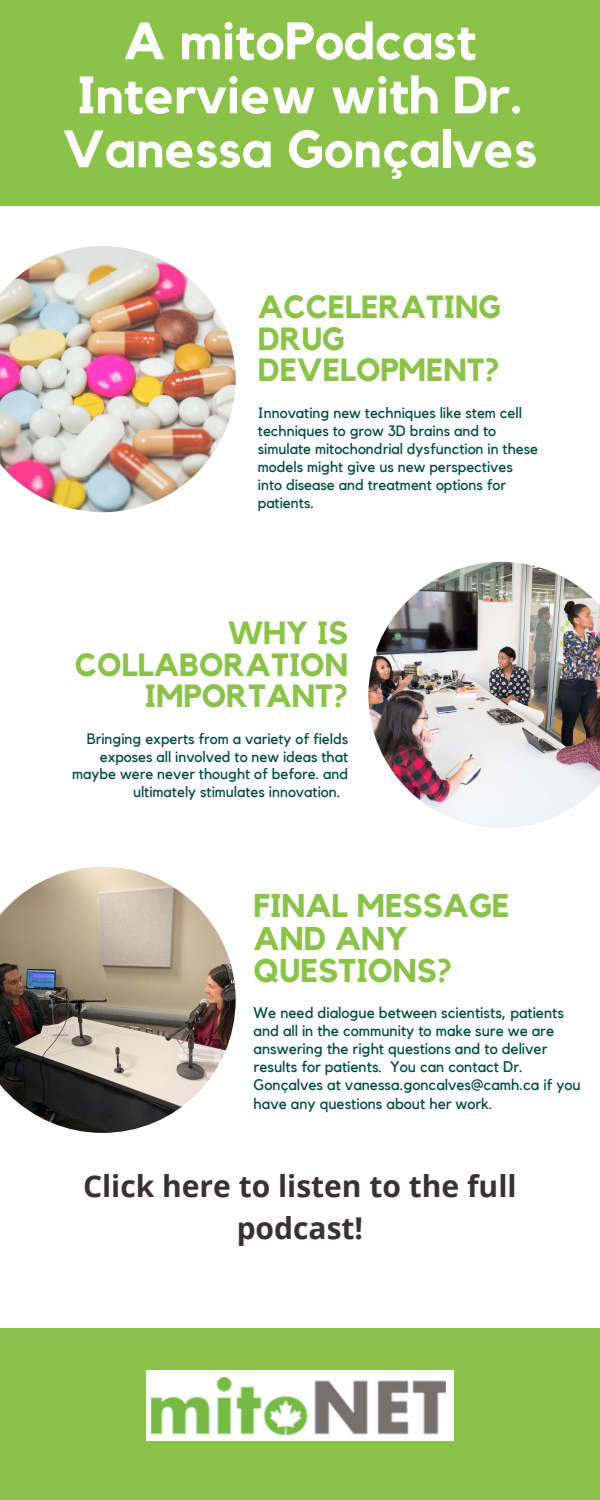
<style>
.page{position:relative;width:600px;height:1500px;background:#fff}
.page>*{position:absolute;margin:0;border:0;box-sizing:border-box;transform-origin:0 0}
.t1{font:700 52px/54px "Kollektif";color:#fff;text-align:center}
.t2{font:700 32.7px/32.6px "Kollektif";color:#8bc34a}
.t3{font:700 32px/31.5px "Kollektif";color:#8bc34a}
.t4{font:700 30px/42px "Open Sans";color:#383232;text-align:center}
.t5{font:15.3px/18.1px "Kollektif";color:#004d40}
.t6{font:15px/18px "Kollektif";color:#004d40}
</style>
<div class="page">
<div style="left:0;top:0;width:600px;height:206px;background:#8bc34a"></div>
<div style="left:0;top:1328px;width:600px;height:172px;background:#8bc34a"></div>
<img style="left:0;top:246px;width:236px;height:266px">
<img style="left:368px;top:562px;width:232px;height:266px">
<img style="left:0;top:867px;width:236px;height:266px">
<img style="left:146px;top:1370px;width:307px;height:70px">
<h1 class="t1" style="left:63px;top:16px;width:476px">A mitoPodcast<br>Interview with Dr.<br>Vanessa Gonçalves</h1>
<h3 class="t3" style="left:258px;top:293px;width:245px">ACCELERATING<br>DRUG<br>DEVELOPMENT?</h3>
<p class="t6" style="left:258px;top:404px;width:282px">Innovating new techniques like stem cell techniques to grow 3D brains and to simulate mitochondrial dysfunction in these models might give us new perspectives into disease and treatment options for patients.</p>
<h3 class="t3" style="left:75px;top:619px;width:275px;text-align:right">WHY IS<br>COLLABORATION<br>IMPORTANT?</h3>
<p class="t6" style="left:87px;top:731px;width:263px">Bringing experts from a variety of fields</p>
<p class="t6" style="left:100px;top:748px;width:250px">exposes all involved to new ideas that</p>
<p class="t6" style="left:72px;top:766px;width:278px">maybe were never thought of before. and</p>
<p class="t6" style="left:133px;top:783px;width:209px">ultimately stimulates innovation.</p>
<h2 class="t2" style="left:254px;top:891px;width:257px">FINAL MESSAGE<br>AND ANY<br>QUESTIONS?</h2>
<p class="t5" style="left:254px;top:1004px;width:329px">We need dialogue between scientists, patients and all in the community to make sure we are answering the right questions and to deliver results for patients. You can contact Dr.<br>Gonçalves at vanessa.goncalves@camh.ca if you have any questions about her work.</p>
<h3 class="t4" style="left:83px;top:1165px;width:435px">Click here to listen to the full podcast!</h3>
</div>
